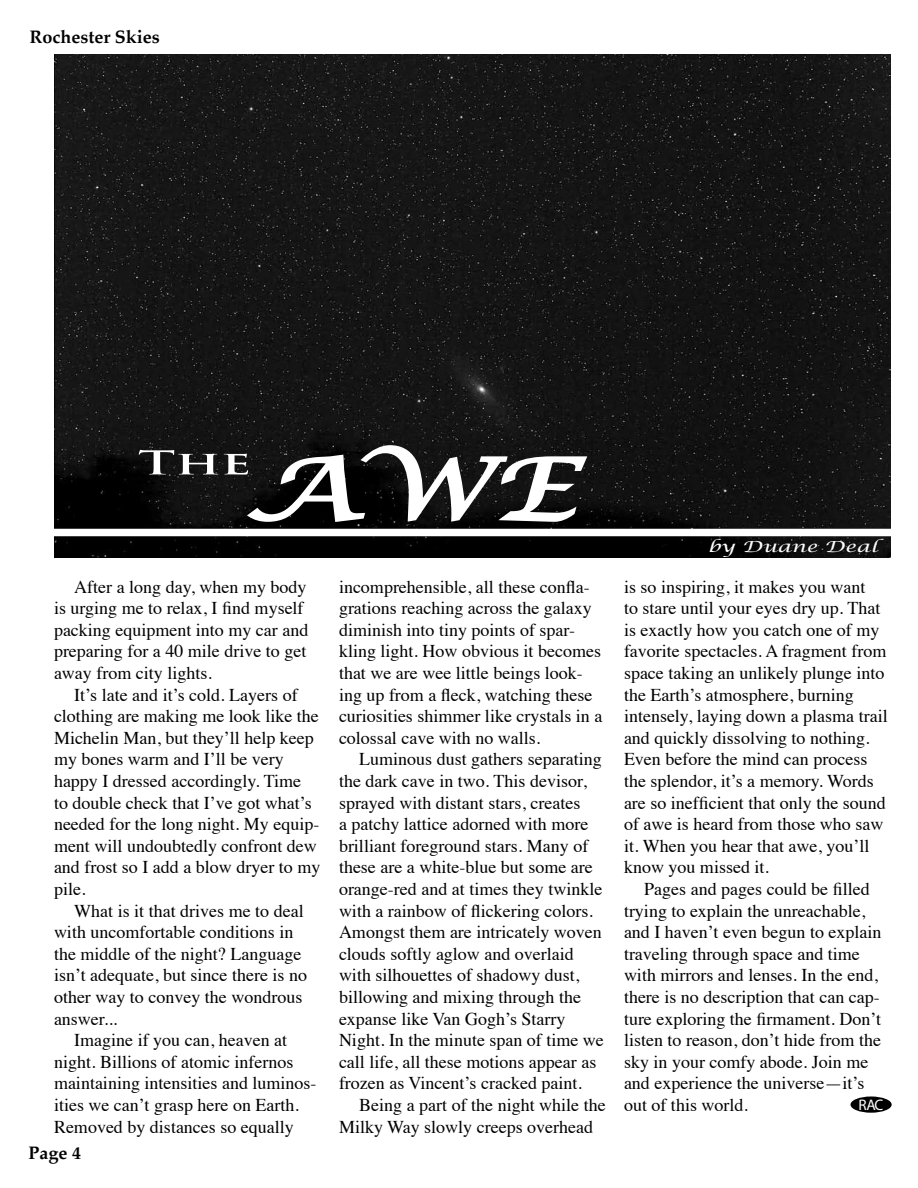
<style>
.page{position:relative;width:918px;height:1188px;background:#fff}
.page>*{position:absolute;margin:0;border:0;box-sizing:border-box;transform-origin:0 0}
.t1{font:italic 84.3px "Lucida Calligraphy";color:#fff;scale:1.37 1}
.t2{font:700 32.1px "Trajan Pro";color:#fff;scale:1.64 1}
.t3{font:18px/21.6px "Times";color:#000}
.t4{font:700 18px "Palatino";color:#000}
.t5{font:italic 15.3px "Lucida Calligraphy";color:#fff;scale:1.37 1}
.t6{font:15.3px "Myriad";color:#fff}
</style>
<div class="page">
<img style="left:54px;top:54px;width:837px;height:504px">
<div style="left:54px;top:529px;width:837px;height:7px;background:#fff"></div>
<svg style="left:244px;top:444px;width:346px;height:80px;background:#373737"></svg>
<div style="left:850px;top:1097px;width:42px;height:16px;background:#000;border-radius:50%"></div>
<p class="t4" style="left:30px;top:21px;width:132px">Rochester Skies</p>
<h1 class="t1" style="left:244px;top:438px;width:243px">AWE</h1>
<h2 class="t2" style="left:138px;top:443px;width:70px">The</h2>
<p class="t3" style="left:54px;top:574px;width:256px;text-indent:20px">After a long day, when my body is urging me to relax, I find myself packing equipment into my car and preparing for a 40 mile drive to get away from city lights.</p>
<p class="t3" style="left:54px;top:682px;width:268px;text-indent:20px">It’s late and it’s cold. Layers of clothing are making me look like the<br>Michelin Man, but they’ll help keep my bones warm and I’ll be very happy I dressed accordingly. Time<br>to double check that I’ve got what’s needed for the long night. My equip&shy;ment will undoubtedly confront dew and frost so I add a blow dryer to my pile.</p>
<p class="t3" style="left:54px;top:898px;width:255px;text-indent:20px">What is it that drives me to deal with uncomfortable conditions in the middle of the night? Language isn’t adequate, but since there is no other way to convey the wondrous answer...</p>
<p class="t3" style="left:54px;top:1028px;width:264px;text-indent:20px">Imagine if you can, heaven at night. Billions of atomic infernos maintaining intensities and luminos&shy;ities we can’t grasp here on Earth.<br>Removed by distances so equally</p>
<p class="t4" style="left:28px;top:1138px;width:54px">Page 4</p>
<p class="t3" style="left:339px;top:574px;width:265px">incomprehensible, all these confla&shy;grations reaching across the galaxy diminish into tiny points of spar&shy;kling light. How obvious it becomes that we are wee little beings look&shy;ing up from a fleck, watching these curiosities shimmer like crystals in a colossal cave with no walls.</p>
<p class="t3" style="left:339px;top:747px;width:266px;text-indent:20px">Luminous dust gathers separating the dark cave in two. This devisor, sprayed with distant stars, creates<br>a patchy lattice adorned with more brilliant foreground stars. Many of these are a white-blue but some are orange-red and at times they twinkle with a rainbow of flickering colors.<br>Amongst them are intricately woven clouds softly aglow and overlaid with silhouettes of shadowy dust, billowing and mixing through the expanse like Van Gogh’s Starry Night. In the minute span of time we call life, all these motions appear as frozen as Vincent’s cracked paint.</p>
<p class="t3" style="left:339px;top:1093px;width:268px;text-indent:20px">Being a part of the night while the<br>Milky Way slowly creeps overhead</p>
<p class="t5" style="left:708px;top:537px;width:125px">by Duane Deal</p>
<p class="t3" style="left:624px;top:574px;width:265px">is so inspiring, it makes you want<br>to stare until your eyes dry up. That is exactly how you catch one of my favorite spectacles. A fragment from space taking an unlikely plunge into the Earth’s atmosphere, burning intensely, laying down a plasma trail and quickly dissolving to nothing.<br>Even before the mind can process the splendor, it’s a memory. Words are so inefficient that only the sound of awe is heard from those who saw it. When you hear that awe, you’ll know you missed it.</p>
<p class="t3" style="left:624px;top:877px;width:259px;text-indent:20px">Pages and pages could be filled trying to explain the unreachable, and I haven’t even begun to explain traveling through space and time with mirrors and lenses. In the end, there is no description that can cap&shy;ture exploring the firmament. Don’t listen to reason, don’t hide from the sky in your comfy abode. Join me and experience the universe—it’s out of this world.</p>
<p class="t6" style="left:858px;top:1097px;width:26px">RAC</p>
</div>
